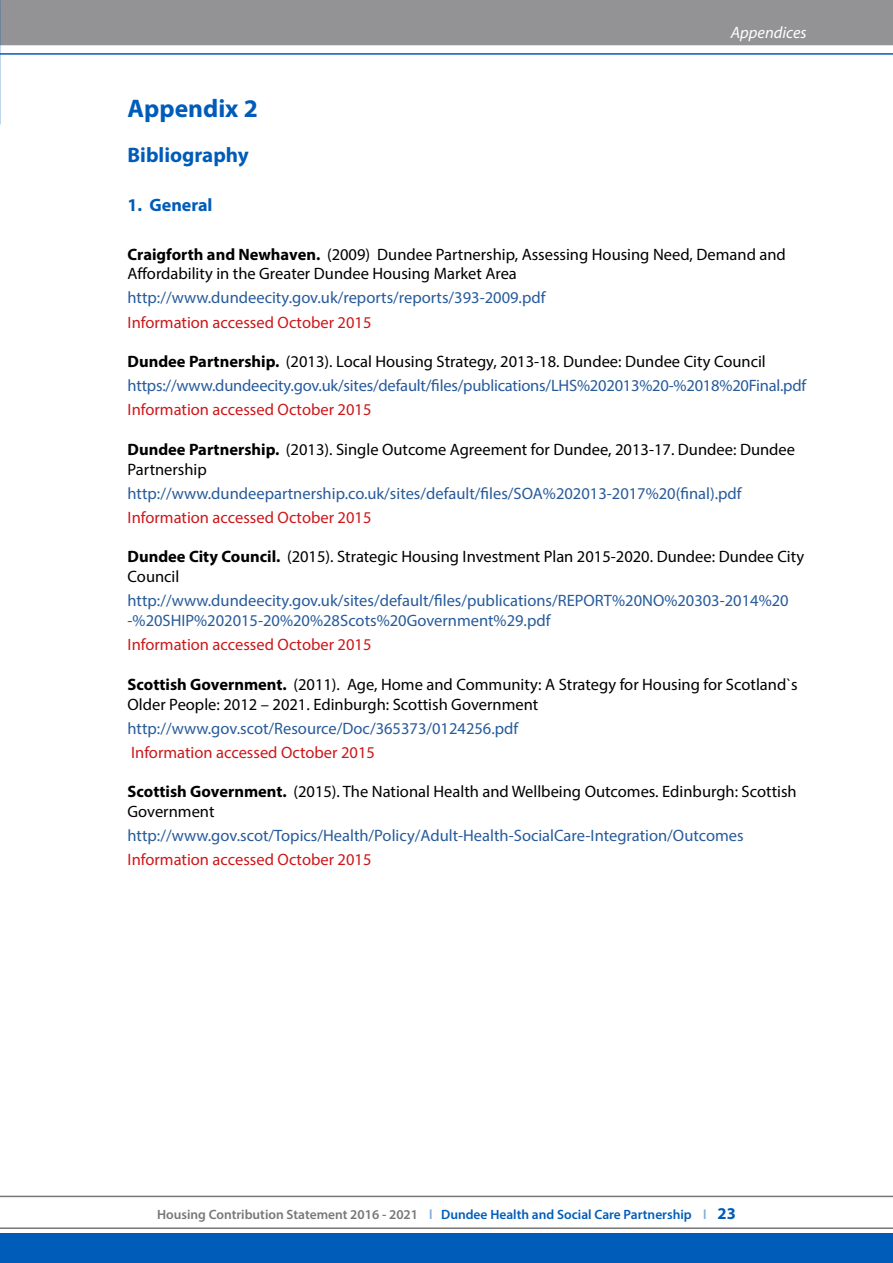
<style>
.page{position:relative;width:893px;height:1263px;background:#fff}
.page>*{position:absolute;margin:0;border:0;box-sizing:border-box;transform-origin:0 0}
.t1{font:700 25.5px "Myriad Pro";color:#005cb9}
.t2{font:700 21px "Myriad Pro";color:#005cb9}
.t3{font:700 18px "Myriad Pro";color:#005cb9}
.t4{font:16.5px/24px "Myriad Pro";color:#275b9b}
.t5{font:16.5px/19.8px "Myriad Pro";color:#000}
.t6{font:16.5px "Myriad Pro";color:#cd171a}
.t7{font:italic 16.5px "Myriad Pro";color:#fff}
.t8{font:600 13.5px "Myriad Pro";color:#77777a}
.s1{font-weight:700}
.s2{font-weight:700;color:#000}
.s3{color:#000}
.s4{color:#80aedc}
.s5{color:#005cb9}
.s6{font-weight:700;font-size:16.5px;color:#005cb9}
</style>
<div class="page">
<div style="left:0;top:1234px;width:893px;height:29px;background:#005cb9"></div>
<hr style="left:0;top:1196px;width:893px;height:1px;background:#77777a">
<hr style="left:0;top:1227px;width:893px;height:2px;background:#77777a">
<div style="left:0;top:0;width:893px;height:47px;background:#939295"></div>
<hr style="left:0;top:53px;width:893px;height:2px;background:#005cb9">
<p class="t7" style="left:731px;top:22px;width:78px">Appendices</p>
<h1 class="t1" style="left:128px;top:91px;width:132px">Appendix 2</h1>
<p class="t2" style="left:128px;top:141px;width:123px">Bibliography</p>
<p class="t3" style="left:128px;top:194px;width:86px">1. General</p>
<p class="t5" style="left:128px;top:244px;width:660px"><span class="s1">Craigforth and Newhaven.</span> (2009) Dundee Partnership, Assessing Housing Need, Demand and<br>Affordability in the Greater Dundee Housing Market Area</p>
<p class="t4" style="left:128px;top:286px;width:419px">http://www.dundeecity.gov.uk/reports/reports/393-2009.pdf</p>
<p class="t6" style="left:128px;top:312px;width:245px">Information accessed October 2015</p>
<p class="t4" style="left:128px;top:349px;width:680px"><span class="s2">Dundee Partnership.</span> <span class="s3">(2013). Local Housing Strategy, 2013-18. Dundee: Dundee City Council </span>https://www.dundeecity.gov.uk/sites/default/files/publications/LHS%202013%20-%2018%20Final.pdf</p>
<p class="t6" style="left:128px;top:399px;width:245px">Information accessed October 2015</p>
<p class="t5" style="left:128px;top:439px;width:669px"><span class="s1">Dundee Partnership.</span> (2013). Single Outcome Agreement for Dundee, 2013-17. Dundee: Dundee<br>Partnership</p>
<p class="t4" style="left:128px;top:481px;width:616px">http://www.dundeepartnership.co.uk/sites/default/files/SOA%202013-2017%20(final).pdf</p>
<p class="t6" style="left:128px;top:507px;width:245px">Information accessed October 2015</p>
<p class="t5" style="left:128px;top:547px;width:678px"><span class="s1">Dundee City Council.</span> (2015). Strategic Housing Investment Plan 2015-2020. Dundee: Dundee City<br>Council</p>
<p class="t4" style="left:128px;top:590px;width:663px;line-height:19.8px">http://www.dundeecity.gov.uk/sites/default/files/publications/REPORT%20NO%20303-2014%20 -%20SHIP%202015-20%20%28Scots%20Government%29.pdf</p>
<p class="t6" style="left:128px;top:634px;width:245px">Information accessed October 2015</p>
<p class="t5" style="left:128px;top:674px;width:672px"><span class="s1">Scottish Government.</span> (2011). Age, Home and Community: A Strategy for Housing for Scotland`s<br>Older People: 2012 – 2021. Edinburgh: Scottish Government</p>
<p class="t4" style="left:128px;top:716px;width:392px">http://www.gov.scot/Resource/Doc/365373/0124256.pdf</p>
<p class="t6" style="left:131px;top:742px;width:245px">Information accessed October 2015</p>
<p class="t5" style="left:128px;top:781px;width:671px"><span class="s1">Scottish Government.</span> (2015). The National Health and Wellbeing Outcomes. Edinburgh: Scottish<br>Government</p>
<p class="t4" style="left:128px;top:823px;width:618px">http://www.gov.scot/Topics/Health/Policy/Adult-Health-SocialCare-Integration/Outcomes</p>
<p class="t6" style="left:128px;top:849px;width:245px">Information accessed October 2015</p>
<p class="t8" style="left:157px;top:1205px;width:580px">Housing Contribution Statement 2016 - 2021 <span class="s4">l</span> <span class="s5">Dundee Health and Social Care Partnership</span> <span class="s4">l</span> <span class="s6">23</span></p>
</div>
